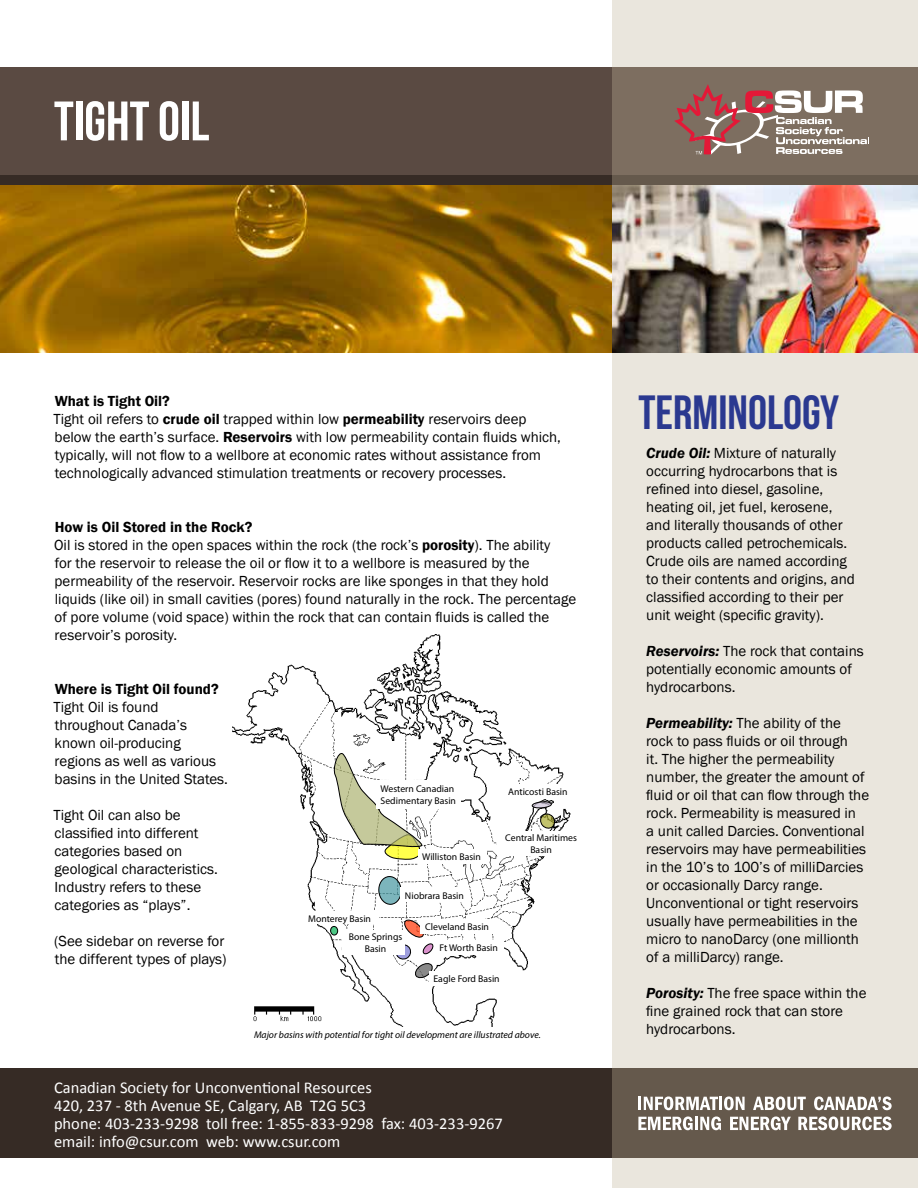
<style>
.page{position:relative;width:918px;height:1188px;background:#fff}
.page>*{position:absolute;margin:0;border:0;box-sizing:border-box;transform-origin:0 0}
.t1{font:55.5px "Bebas Neue";color:#fff}
.t2{font:48px "Bebas Neue";color:#2b3990}
.t3{font:16.5px/18px "Calibri";color:#fff}
.t4{font:15px/18px "Franklin Gothic";color:#000}
.t5{font:600 15px "Franklin Gothic";color:#000}
.t6{font:9.75px/11.7px "Myriad Pro";color:#000;text-align:center}
.t7{font:italic 9.75px "Myriad Pro";color:#000}
.t8{font:700 8.85px "Arial";letter-spacing:.005em;color:#000}
.s1{font-weight:600}
.s2{font-weight:600;font-style:italic}
</style>
<div class="page">
<div style="left:0;top:1069px;width:918px;height:89px;background:#362b25"></div>
<div style="left:0;top:68px;width:918px;height:108px;background:#5a4a42"></div>
<div style="left:0;top:175px;width:918px;height:11px;background:#362b25"></div>
<svg style="left:612px;top:0;width:306px;height:1188px;background:#d7d2c8"></svg>
<svg style="left:674px;top:84px;width:195px;height:70px;background:#a0827b"></svg>
<svg style="left:638px;top:1096px;width:107px;height:14px"></svg>
<svg style="left:753px;top:1096px;width:53px;height:14px"></svg>
<svg style="left:814px;top:1096px;width:78px;height:14px"></svg>
<svg style="left:638px;top:1117px;width:83px;height:13px"></svg>
<svg style="left:730px;top:1117px;width:61px;height:13px"></svg>
<svg style="left:798px;top:1117px;width:94px;height:13px"></svg>
<img style="left:0;top:186px;width:918px;height:166px">
<img style="left:232px;top:634px;width:338px;height:393px">
<svg style="left:378px;top:876px;width:24px;height:29px"></svg>
<div style="left:330px;top:926px;width:8px;height:9px;background:#4cc784;border-radius:50%"></div>
<div style="left:330px;top:926px;width:8px;height:9px;border:1px solid #000;border-radius:50%"></div>
<svg style="left:532px;top:801px;width:24px;height:29px"></svg>
<svg style="left:332px;top:751px;width:90px;height:109px"></svg>
<svg style="left:395px;top:919px;width:39px;height:60px"></svg>
<div style="left:498px;top:832px;width:82px;height:24px;background:#fff"></div>
<div style="left:342px;top:930px;width:63px;height:24px;background:#fff"></div>
<div style="left:304px;top:912px;width:75px;height:12px;background:#fff"></div>
<div style="left:429px;top:971px;width:75px;height:15px;background:#fff"></div>
<div style="left:435px;top:940px;width:69px;height:15px;background:#fff"></div>
<div style="left:421px;top:919px;width:75px;height:15px;background:#fff"></div>
<div style="left:401px;top:888px;width:68px;height:14px;background:#fff"></div>
<div style="left:504px;top:784px;width:69px;height:15px;background:#fff"></div>
<div style="left:418px;top:849px;width:69px;height:15px;background:#fff"></div>
<div style="left:376px;top:780px;width:85px;height:28px;background:#fff"></div>
<h1 class="t1" style="left:54px;top:91px;width:157px">TIGHT OIL</h1>
<p class="t4" style="left:53px;top:393px;width:509px"><span class="s1">What is Tight Oil?<br></span>Tight oil refers to <span class="s1">crude oil</span> trapped within low <span class="s1">permeability</span> reservoirs deep below the earth’s surface. <span class="s1">Reservoirs</span> with low permeability contain fluids which, typically, will not flow to a wellbore at economic rates without assistance from technologically advanced stimulation treatments or recovery processes.</p>
<p class="t4" style="left:54px;top:519px;width:524px"><span class="s1">How is Oil Stored in the Rock?<br></span>Oil is stored in the open spaces within the rock (the rock’s <span class="s1">porosity</span>). The ability<br>for the reservoir to release the oil or flow it to a wellbore is measured by the permeability of the reservoir. Reservoir rocks are like sponges in that they hold liquids (like oil) in small cavities (pores) found naturally in the rock. The percentage of pore volume (void space) within the rock that can contain fluids is called the reservoir’s porosity.</p>
<p class="t5" style="left:55px;top:680px;width:165px">Where is Tight Oil found?</p>
<p class="t4" style="left:53px;top:699px;width:176px">Tight Oil is found throughout Canada’s known oil-producing regions as well as various basins in the United States.</p>
<p class="t4" style="left:53px;top:807px;width:166px">Tight Oil can also be classified into different categories based on geological characteristics.<br>Industry refers to these categories as “plays”.</p>
<p class="t4" style="left:54px;top:933px;width:174px">(See sidebar on reverse for the different types of plays)</p>
<p class="t6" style="left:381px;top:783px;width:77px;text-align:left">Western Canadian<br>Sedimentary Basin</p>
<p class="t6" style="left:422px;top:851px;width:60px">Williston Basin</p>
<p class="t6" style="left:508px;top:786px;width:61px">Anticosti Basin</p>
<p class="t6" style="left:505px;top:832px;width:73px">Central Maritimes<br>Basin</p>
<p class="t6" style="left:308px;top:912px;width:64px">Monterey Basin</p>
<p class="t6" style="left:405px;top:889px;width:60px">Niobrara Basin</p>
<p class="t6" style="left:425px;top:921px;width:65px">Cleveland Basin</p>
<p class="t6" style="left:349px;top:931px;width:55px">Bone Springs<br>Basin</p>
<p class="t6" style="left:439px;top:942px;width:60px">Ft Worth Basin</p>
<p class="t6" style="left:434px;top:973px;width:68px">Eagle Ford Basin</p>
<p class="t7" style="left:254px;top:1029px;width:288px">Major basins with potential for tight oil development are illustrated above.</p>
<p class="t8" style="left:248px;top:1029px;width:314px">Major basins with potential for tight oil development are illustrated above.</p>
<p class="t3" style="left:54px;top:1078px;width:450px">Canadian Society for Unconventional Resources<br>420, 237 - 8th Avenue SE, Calgary, AB T2G 5C3<br>phone: 403-233-9298 toll free: 1-855-833-9298 fax: 403-233-9267 email: info@csur.com web: www.csur.com</p>
<h2 class="t2" style="left:638px;top:386px;width:202px">TERMINOLOGY</h2>
<p class="t4" style="left:646px;top:444px;width:210px"><span class="s2">Crude Oil:</span> Mixture of naturally occurring hydrocarbons that is refined into diesel, gasoline, heating oil, jet fuel, kerosene, and literally thousands of other products called petrochemicals.<br>Crude oils are named according to their contents and origins, and classified according to their per unit weight (specific gravity).</p>
<p class="t4" style="left:646px;top:642px;width:219px"><span class="s2">Reservoirs:</span> The rock that contains potentially economic amounts of hydrocarbons.</p>
<p class="t4" style="left:646px;top:714px;width:224px"><span class="s2">Permeability:</span> The ability of the rock to pass fluids or oil through<br>it. The higher the permeability number, the greater the amount of fluid or oil that can flow through the rock. Permeability is measured in<br>a unit called Darcies. Conventional reservoirs may have permeabilities in the 10’s to 100’s of milliDarcies or occasionally Darcy range.<br>Unconventional or tight reservoirs usually have permeabilities in the micro to nanoDarcy (one millionth of a milliDarcy) range.</p>
<p class="t4" style="left:646px;top:984px;width:222px"><span class="s2">Porosity:</span> The free space within the fine grained rock that can store hydrocarbons.</p>
</div>
